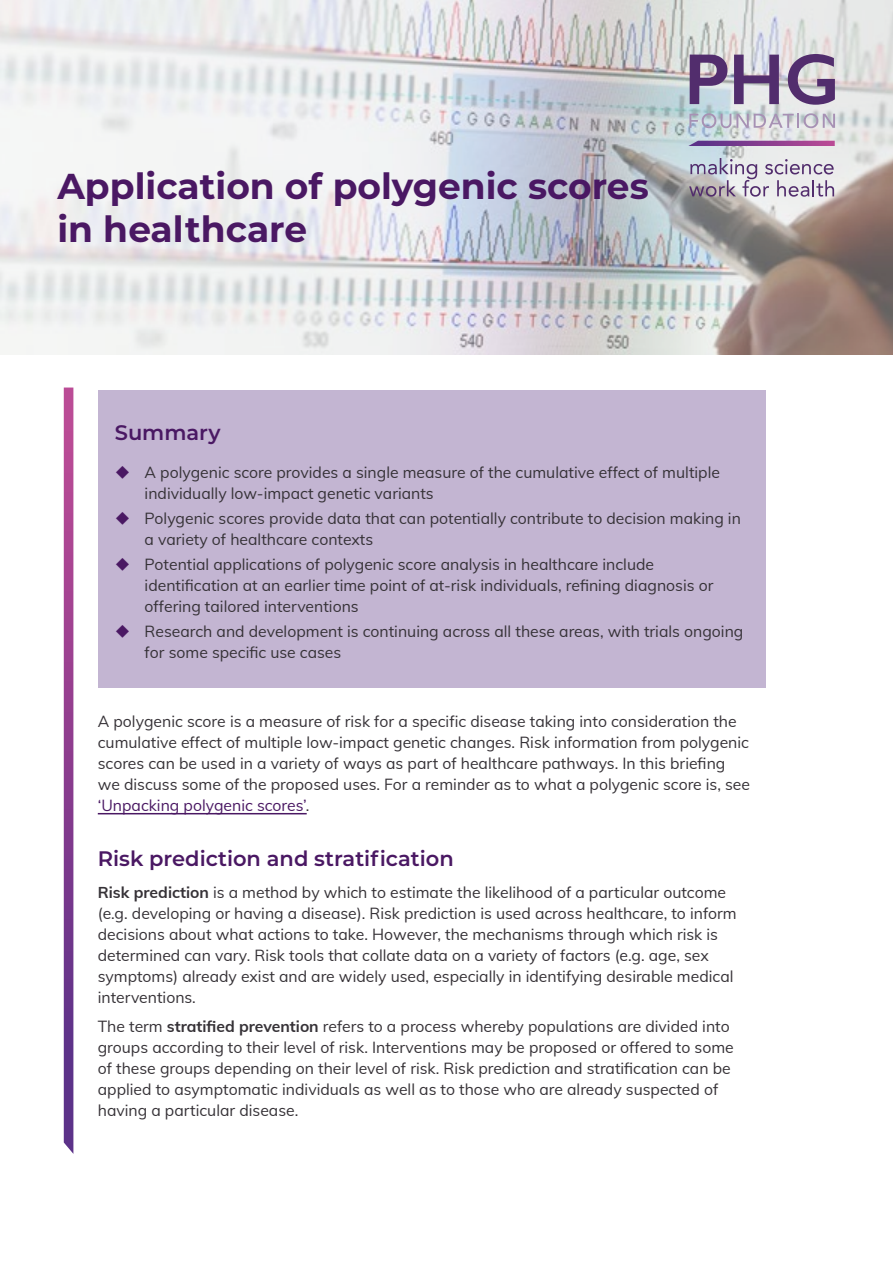
<style>
.page{position:relative;width:893px;height:1263px;background:#fff}
.page>*{position:absolute;margin:0;border:0;box-sizing:border-box;transform-origin:0 0}
.t1{font:700 36px/43.2px "Montserrat";color:#4a1863}
.t2{font:600 21px "Montserrat";color:#4a1863}
.t3{font:15.75px/21px "Mulish";color:#363237}
.s1{color:#4a1863}
.s2{font-weight:700}
</style>
<div class="page">
<hr style="left:98px;top:813px;width:209px;height:1px;background:#4a1863">
<div style="left:98px;top:390px;width:667px;height:298px;background:#c3b5d2"></div>
<svg style="left:64px;top:387px;width:9px;height:767px;background:#8b3e8f"></svg>
<img style="left:0;top:0;width:893px;height:354px">
<svg style="left:690px;top:55px;width:37px;height:49px;background:#89799e"></svg>
<svg style="left:734px;top:55px;width:45px;height:49px;background:#9583a6"></svg>
<svg style="left:788px;top:54px;width:47px;height:51px;background:#9b88a6"></svg>
<svg style="left:689px;top:113px;width:146px;height:15px;background:#c6c5d1"></svg>
<svg style="left:689px;top:158px;width:145px;height:39px;background:#c3beca"></svg>
<svg style="left:688px;top:141px;width:147px;height:5px"></svg>
<h1 class="t1" style="left:57px;top:162px;width:593px">Application of polygenic scores in healthcare</h1>
<h2 class="t2" style="left:115px;top:417px;width:107px">Summary</h2>
<p class="t3" style="left:145px;top:461px;width:577px">A polygenic score provides a single measure of the cumulative effect of multiple individually low-impact genetic variants</p>
<p class="t3" style="left:145px;top:507px;width:598px">Polygenic scores provide data that can potentially contribute to decision making in a variety of healthcare contexts</p>
<p class="t3" style="left:145px;top:553px;width:570px">Potential applications of polygenic score analysis in healthcare include identification at an earlier time point of at-risk individuals, refining diagnosis or offering tailored interventions</p>
<p class="t3" style="left:145px;top:620px;width:600px">Research and development is continuing across all these areas, with trials ongoing for some specific use cases</p>
<p class="t3" style="left:98px;top:710px;width:654px">A polygenic score is a measure of risk for a specific disease taking into consideration the cumulative effect of multiple low-impact genetic changes. Risk information from polygenic scores can be used in a variety of ways as part of healthcare pathways. In this briefing we discuss some of the proposed uses. For a reminder as to what a polygenic score is, see <span class="s1">‘Unpacking polygenic scores’</span>.</p>
<h2 class="t2" style="left:98px;top:844px;width:357px">Risk prediction and stratification</h2>
<p class="t3" style="left:98px;top:881px;width:640px"><span class="s2">Risk prediction</span> is a method by which to estimate the likelihood of a particular outcome (e.g. developing or having a disease). Risk prediction is used across healthcare, to inform decisions about what actions to take. However, the mechanisms through which risk is determined can vary. Risk tools that collate data on a variety of factors (e.g. age, sex symptoms) already exist and are widely used, especially in identifying desirable medical interventions.</p>
<p class="t3" style="left:98px;top:1015px;width:638px">The term <span class="s2">stratified prevention</span> refers to a process whereby populations are divided into groups according to their level of risk. Interventions may be proposed or offered to some of these groups depending on their level of risk. Risk prediction and stratification can be applied to asymptomatic individuals as well as to those who are already suspected of having a particular disease.</p>
</div>
